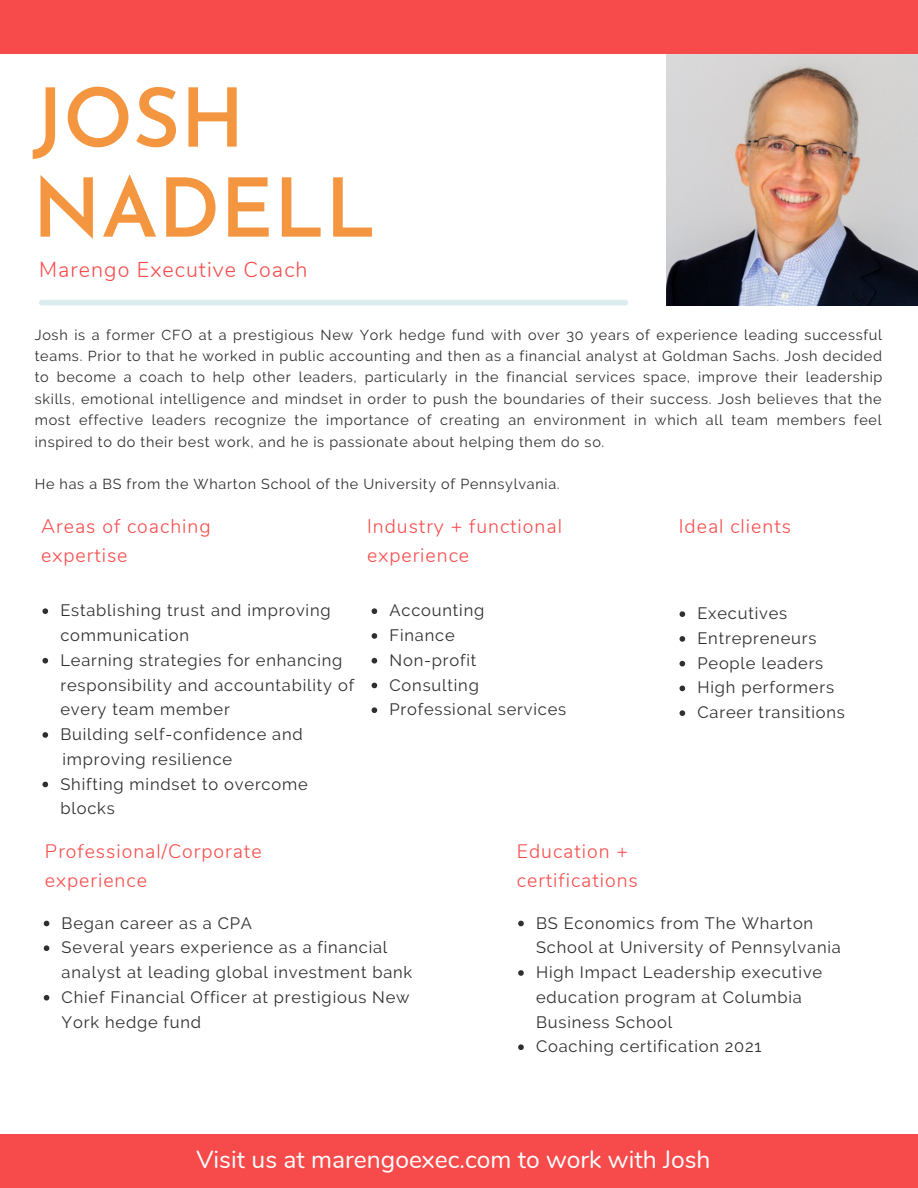
<style>
.page{position:relative;width:918px;height:1188px;background:#fff}
.page>*{position:absolute;margin:0;border:0;box-sizing:border-box;transform-origin:0 0}
.t1{font:600 81.45px "Josefin Sans";color:#f49540}
.t2{font:24.6px "Nunito";color:#fff}
.t3{font:300 21.45px "Nunito";letter-spacing:.05em;color:#f74b4b}
.t4{font:300 19.5px/28.2px "Nunito";letter-spacing:.05em;color:#f74b4b}
.t5{font:16.5px/24.8px "Raleway";letter-spacing:.05em;color:#2f2f2f}
.t6{font:14.4px/21.3px "Raleway";letter-spacing:.05em;color:#2f2f2f;text-align:justify}
</style>
<div class="page">
<div style="left:42px;top:300px;width:584px;height:5px;background:#dbecee"></div>
<div style="left:0;top:1134px;width:918px;height:54px;background:#f74b4b"></div>
<div style="left:0;top:0;width:918px;height:54px;background:#f74b4b"></div>
<img style="left:667px;top:54px;width:251px;height:251px">
<svg style="left:44px;top:921px;width:5px;height:5px"></svg>
<svg style="left:44px;top:945px;width:5px;height:6px"></svg>
<svg style="left:44px;top:995px;width:5px;height:6px"></svg>
<svg style="left:518px;top:921px;width:6px;height:5px"></svg>
<svg style="left:518px;top:970px;width:6px;height:6px"></svg>
<svg style="left:518px;top:1044px;width:6px;height:6px"></svg>
<svg style="left:372px;top:608px;width:5px;height:6px"></svg>
<svg style="left:372px;top:633px;width:5px;height:6px"></svg>
<svg style="left:372px;top:658px;width:5px;height:6px"></svg>
<svg style="left:372px;top:683px;width:5px;height:5px"></svg>
<svg style="left:372px;top:707px;width:5px;height:6px"></svg>
<svg style="left:680px;top:611px;width:5px;height:6px"></svg>
<svg style="left:680px;top:636px;width:5px;height:6px"></svg>
<svg style="left:680px;top:661px;width:5px;height:5px"></svg>
<svg style="left:680px;top:686px;width:5px;height:5px"></svg>
<svg style="left:680px;top:710px;width:5px;height:6px"></svg>
<svg style="left:42px;top:608px;width:6px;height:6px"></svg>
<svg style="left:42px;top:658px;width:6px;height:6px"></svg>
<svg style="left:42px;top:732px;width:6px;height:6px"></svg>
<svg style="left:42px;top:782px;width:6px;height:5px"></svg>
<p class="t1" style="left:32px;top:86px;width:214px">JOSH</p>
<p class="t1" style="left:32px;top:176px;width:345px">NADELL</p>
<p class="t3" style="left:39px;top:256px;width:270px">Marengo Executive Coach</p>
<p class="t6" style="left:35px;top:324px;width:849px">Josh is a former CFO at a prestigious New York hedge fund with over 30 years of experience leading successful teams. Prior to that he worked in public accounting and then as a financial analyst at Goldman Sachs. Josh decided to become a coach to help other leaders, particularly in the financial services space, improve their leadership skills, emotional intelligence and mindset in order to push the boundaries of their success. Josh believes that the most effective leaders recognize the importance of creating an environment in which all team members feel inspired to do their best work, and he is passionate about helping them do so.</p>
<p class="t6" style="left:35px;top:474px;width:526px">He has a BS from the Wharton School of the University of Pennsylvania.</p>
<p class="t4" style="left:41px;top:513px;width:171px">Areas of coaching expertise</p>
<p class="t5" style="left:60px;top:598px;width:272px">Establishing trust and improving communication</p>
<p class="t5" style="left:60px;top:648px;width:295px">Learning strategies for enhancing responsibility and accountability of every team member</p>
<p class="t5" style="left:60px;top:722px;width:244px">Building self-confidence and</p>
<p class="t5" style="left:60px;top:771px;width:249px">Shifting mindset to overcome blocks</p>
<p class="t5" style="left:63px;top:747px;width:171px">improving resilience</p>
<p class="t4" style="left:367px;top:513px;width:196px">Industry + functional experience</p>
<p class="t5" style="left:389px;top:598px;width:96px">Accounting</p>
<p class="t5" style="left:389px;top:623px;width:67px">Finance</p>
<p class="t5" style="left:389px;top:648px;width:88px">Non-profit</p>
<p class="t5" style="left:389px;top:672px;width:91px">Consulting</p>
<p class="t5" style="left:389px;top:697px;width:178px">Professional services</p>
<p class="t4" style="left:679px;top:513px;width:114px">Ideal clients</p>
<p class="t5" style="left:697px;top:601px;width:91px">Executives</p>
<p class="t5" style="left:697px;top:626px;width:121px">Entrepreneurs</p>
<p class="t5" style="left:697px;top:651px;width:127px">People leaders</p>
<p class="t5" style="left:697px;top:675px;width:138px">High performers</p>
<p class="t5" style="left:697px;top:700px;width:149px">Career transitions</p>
<p class="t4" style="left:45px;top:838px;width:218px">Professional/Corporate experience</p>
<p class="t5" style="left:62px;top:910px;width:192px">Began career as a CPA</p>
<p class="t5" style="left:62px;top:935px;width:352px">Several years experience as a financial analyst at leading global investment bank</p>
<p class="t5" style="left:62px;top:985px;width:350px">Chief Financial Officer at prestigious New<br>York hedge fund</p>
<p class="t4" style="left:517px;top:838px;width:123px">Education + certifications</p>
<p class="t5" style="left:536px;top:910px;width:306px">BS Economics from The Wharton<br>School at University of Pennsylvania</p>
<p class="t5" style="left:536px;top:960px;width:288px">High Impact Leadership executive education program at Columbia<br>Business School</p>
<p class="t5" style="left:536px;top:1034px;width:227px">Coaching certification 2021</p>
<p class="t2" style="left:197px;top:1143px;width:515px">Visit us at marengoexec.com to work with Josh</p>
</div>
